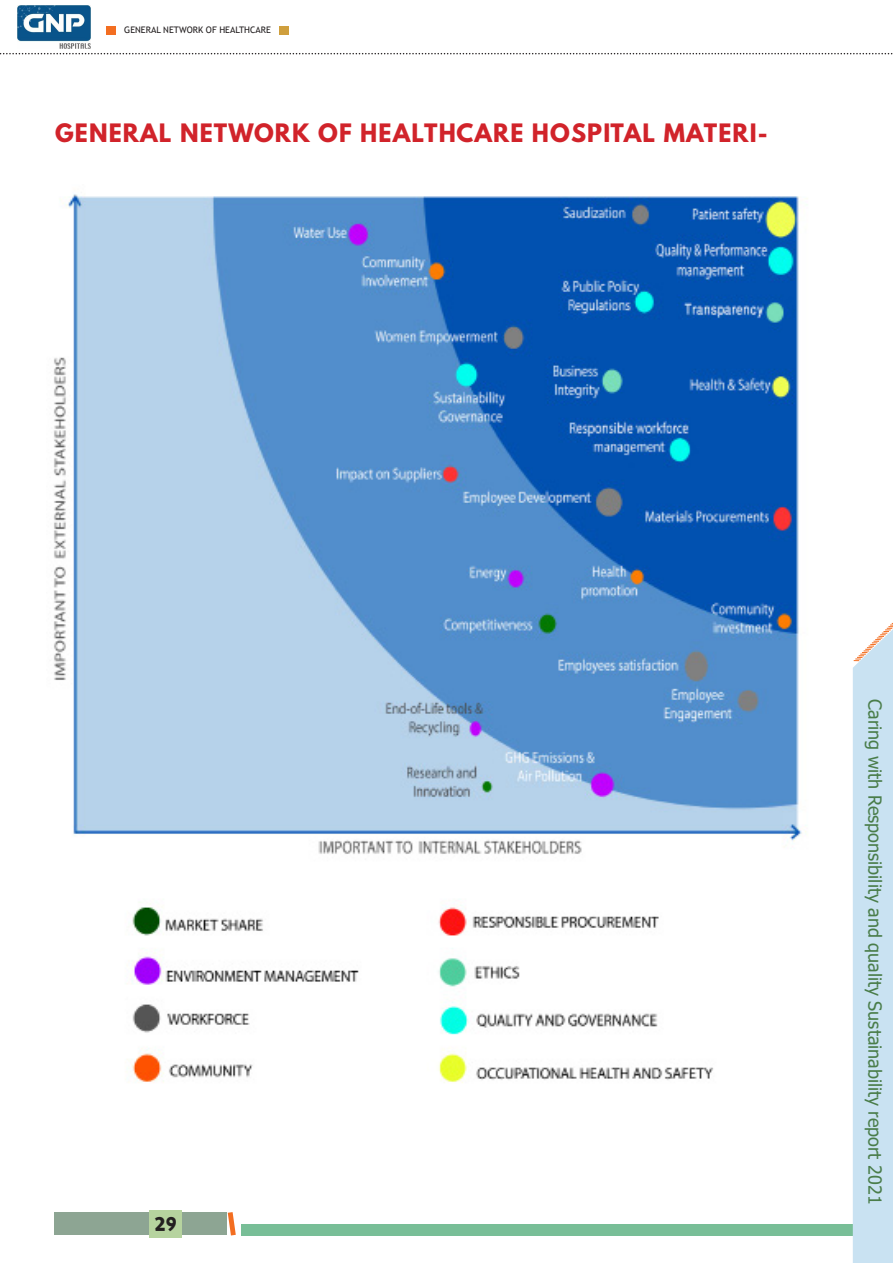
<style>
.page{position:relative;width:893px;height:1263px;background:#fff}
.page>*{position:absolute;margin:0;border:0;box-sizing:border-box;transform-origin:0 0}
.Main_Heading{font:700 22.5px "League Spartan";letter-spacing:.05em;color:#d1232a}
.t1{font:22.5px "Hacen Tehran";color:#231f20}
.t2{font:18px "Tahoma";color:#4a7d4a}
.t3{font:9px "Trebuchet MS";color:#231f20}
</style>
<div class="page">
<div style="left:241px;top:1224px;width:652px;height:11px;background:#78be97"></div>
<div style="left:54px;top:1212px;width:172px;height:23px;background:#8da593"></div>
<svg style="left:228px;top:1212px;width:8px;height:23px"></svg>
<div style="left:150px;top:1210px;width:32px;height:28px;background:#b6d39f"></div>
<div style="left:853px;top:623px;width:40px;height:640px;background:#c9e2f2"></div>
<svg style="left:0;top:53px;width:893px;height:1px"></svg>
<div style="left:106px;top:27px;width:10px;height:8px;background:#f36e21"></div>
<div style="left:280px;top:27px;width:9px;height:8px;background:#cf9f3d"></div>
<img style="left:17px;top:5px;width:74px;height:44px">
<img style="left:53px;top:194px;width:755px;height:889px">
<p class="t3" style="left:124px;top:24px;width:148px">GENERAL NETWORK OF HEALTHCARE</p>
<p class="Main_Heading" style="left:55px;top:115px;width:714px">GENERAL NETWORK OF HEALTHCARE HOSPITAL MATERI-</p>
<p class="t1" style="left:155px;top:1208px;width:24px">29</p>
<p class="t2" style="left:887px;top:699px;width:506px;rotate:90deg">Caring with Responsibility and quality Sustainability report 2021</p>
</div>
